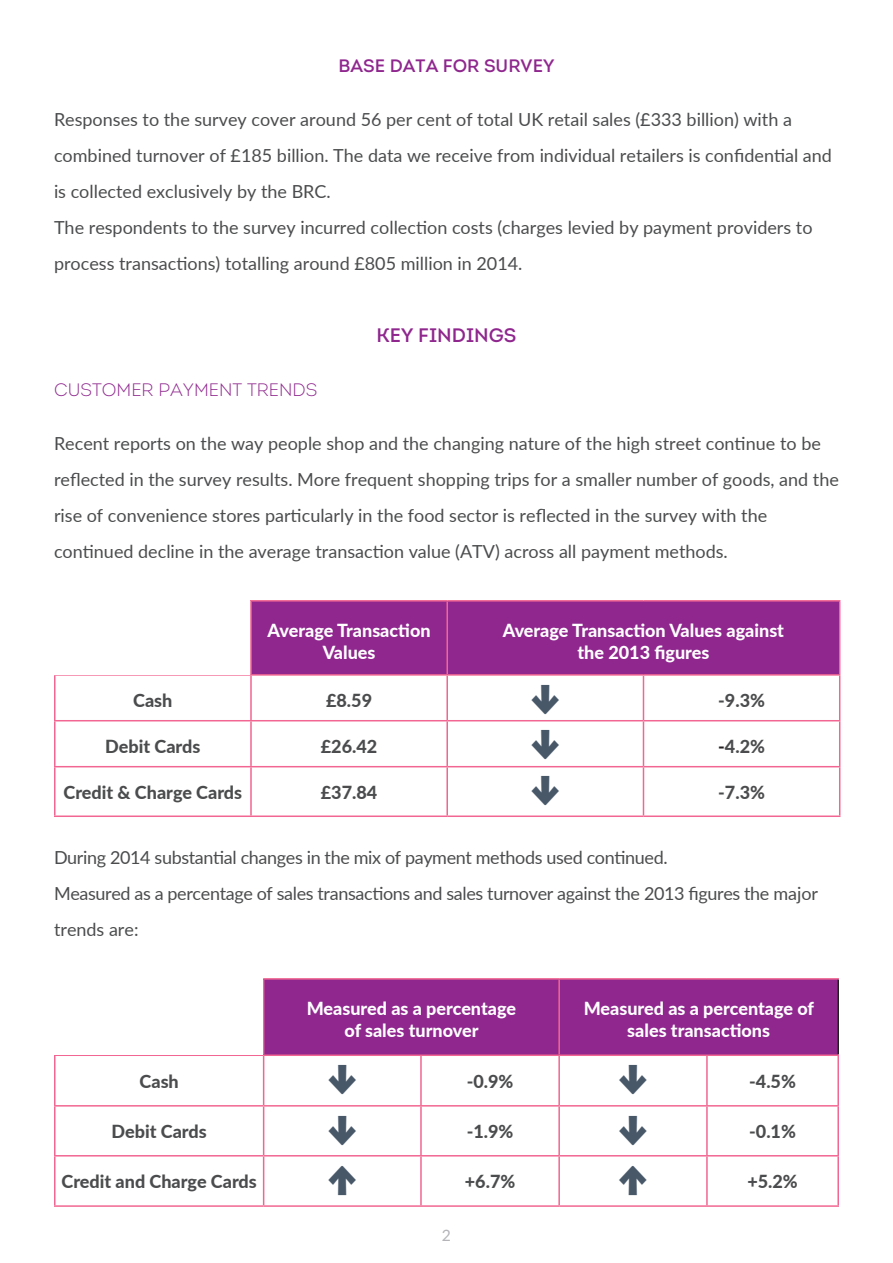
<style>
.page{position:relative;width:893px;height:1263px;background:#fff}
.page>*{position:absolute;margin:0;border:0;box-sizing:border-box;transform-origin:0 0}
.t1{font:45px "Intro Black Alt";color:#485869}
.t2{font:19.5px "Intro Regular Caps";color:#8f278e}
.t3{font:18px/36px "Lato";color:#4b4c4d}
.t4{font:18px/36px "Lato";letter-spacing:-.02em;color:#4b4c4d}
.t5{font:800 18px/21.6px "Lato";color:#fff;text-align:center}
.t6{font:800 18px "Lato";color:#4b4c4d}
.t7{font:18px "Intro Light Caps";color:#8f278e}
.t8{font:18px "Intro Regular Caps";color:#8f278e}
.t9{font:15.75px "Lato";color:#b4b5b8}
.s1{color:#231f20}
</style>
<div class="page">
<div style="left:252px;top:602px;width:587px;height:72px;background:#8f278e"></div>
<hr style="left:447px;top:600px;width:196px;height:2px;background:#f16692">
<hr style="left:643px;top:600px;width:197px;height:2px;background:#f16692">
<hr style="left:839px;top:602px;width:1px;height:72px;background:#f16692">
<hr style="left:54px;top:600px;width:197px;height:2px;background:#f16692">
<hr style="left:839px;top:767px;width:1px;height:48px;background:#f16692">
<hr style="left:643px;top:815px;width:197px;height:2px;background:#f16692">
<hr style="left:643px;top:767px;width:1px;height:48px;background:#f16692">
<hr style="left:447px;top:815px;width:196px;height:2px;background:#f16692">
<hr style="left:54px;top:674px;width:197px;height:2px;background:#f16692">
<hr style="left:54px;top:676px;width:2px;height:44px;background:#f16692">
<hr style="left:54px;top:720px;width:197px;height:1px;background:#f16692">
<hr style="left:54px;top:721px;width:2px;height:45px;background:#f16692">
<hr style="left:54px;top:766px;width:197px;height:1px;background:#f16692">
<hr style="left:54px;top:767px;width:2px;height:48px;background:#f16692">
<hr style="left:54px;top:815px;width:197px;height:2px;background:#f16692">
<hr style="left:250px;top:676px;width:2px;height:44px;background:#f16692">
<hr style="left:251px;top:720px;width:196px;height:1px;background:#f16692">
<hr style="left:250px;top:721px;width:2px;height:45px;background:#f16692">
<hr style="left:251px;top:766px;width:196px;height:1px;background:#f16692">
<hr style="left:250px;top:767px;width:2px;height:48px;background:#f16692">
<hr style="left:446px;top:767px;width:2px;height:48px;background:#f16692">
<hr style="left:251px;top:815px;width:196px;height:2px;background:#f16692">
<hr style="left:447px;top:674px;width:196px;height:2px;background:#f16692">
<hr style="left:446px;top:676px;width:2px;height:44px;background:#f16692">
<hr style="left:643px;top:674px;width:197px;height:2px;background:#f16692">
<hr style="left:643px;top:676px;width:1px;height:44px;background:#f16692">
<hr style="left:839px;top:676px;width:1px;height:44px;background:#f16692">
<hr style="left:643px;top:720px;width:197px;height:1px;background:#f16692">
<hr style="left:839px;top:721px;width:1px;height:45px;background:#f16692">
<hr style="left:643px;top:766px;width:197px;height:1px;background:#f16692">
<hr style="left:447px;top:720px;width:196px;height:1px;background:#f16692">
<hr style="left:446px;top:721px;width:2px;height:45px;background:#f16692">
<hr style="left:643px;top:721px;width:1px;height:45px;background:#f16692">
<hr style="left:447px;top:766px;width:196px;height:1px;background:#f16692">
<hr style="left:251px;top:600px;width:196px;height:2px;background:#f16692">
<hr style="left:250px;top:602px;width:2px;height:72px;background:#f16692">
<hr style="left:446px;top:602px;width:2px;height:72px;background:#f16692">
<hr style="left:251px;top:674px;width:196px;height:2px;background:#f16692">
<div style="left:264px;top:980px;width:573px;height:74px;background:#8f278e"></div>
<hr style="left:54px;top:1056px;width:2px;height:49px;background:#f16692">
<hr style="left:558px;top:1056px;width:2px;height:49px;background:#f16692">
<hr style="left:706px;top:1056px;width:2px;height:49px;background:#f16692">
<hr style="left:837px;top:1056px;width:2px;height:49px;background:#f16692">
<hr style="left:54px;top:1105px;width:210px;height:1px;background:#f16692">
<hr style="left:54px;top:1106px;width:2px;height:49px;background:#f16692">
<hr style="left:264px;top:1105px;width:157px;height:1px;background:#f16692">
<hr style="left:421px;top:1105px;width:138px;height:1px;background:#f16692">
<hr style="left:559px;top:1105px;width:148px;height:1px;background:#f16692">
<hr style="left:558px;top:1106px;width:2px;height:49px;background:#f16692">
<hr style="left:707px;top:1105px;width:132px;height:1px;background:#f16692">
<hr style="left:706px;top:1106px;width:2px;height:49px;background:#f16692">
<hr style="left:837px;top:1106px;width:2px;height:49px;background:#f16692">
<hr style="left:54px;top:1155px;width:210px;height:1px;background:#f16692">
<hr style="left:54px;top:1156px;width:2px;height:49px;background:#f16692">
<hr style="left:54px;top:1205px;width:210px;height:2px;background:#f16692">
<hr style="left:264px;top:1155px;width:157px;height:1px;background:#f16692">
<hr style="left:421px;top:1155px;width:138px;height:1px;background:#f16692">
<hr style="left:421px;top:1205px;width:138px;height:2px;background:#f16692">
<hr style="left:559px;top:1155px;width:148px;height:1px;background:#f16692">
<hr style="left:558px;top:1156px;width:2px;height:49px;background:#f16692">
<hr style="left:559px;top:1205px;width:148px;height:2px;background:#f16692">
<hr style="left:707px;top:1155px;width:132px;height:1px;background:#f16692">
<hr style="left:706px;top:1156px;width:2px;height:49px;background:#f16692">
<hr style="left:837px;top:1156px;width:2px;height:49px;background:#f16692">
<hr style="left:707px;top:1205px;width:132px;height:2px;background:#f16692">
<hr style="left:54px;top:978px;width:210px;height:2px;background:#f16692">
<hr style="left:559px;top:978px;width:148px;height:2px;background:#f16692">
<hr style="left:707px;top:978px;width:132px;height:2px;background:#f16692">
<hr style="left:837px;top:980px;width:2px;height:74px;background:#231f20">
<hr style="left:54px;top:1054px;width:210px;height:2px;background:#f16692">
<hr style="left:264px;top:1054px;width:157px;height:2px;background:#f16692">
<hr style="left:421px;top:1054px;width:138px;height:2px;background:#f16692">
<hr style="left:559px;top:1054px;width:148px;height:2px;background:#f16692">
<hr style="left:707px;top:1054px;width:132px;height:2px;background:#f16692">
<hr style="left:264px;top:978px;width:157px;height:2px;background:#f16692">
<hr style="left:263px;top:980px;width:1px;height:74px;background:#f16692">
<hr style="left:421px;top:978px;width:138px;height:2px;background:#f16692">
<hr style="left:558px;top:980px;width:2px;height:74px;background:#f16692">
<hr style="left:263px;top:1056px;width:1px;height:49px;background:#f16692">
<hr style="left:420px;top:1056px;width:2px;height:49px;background:#f16692">
<hr style="left:263px;top:1106px;width:1px;height:49px;background:#f16692">
<hr style="left:420px;top:1106px;width:2px;height:49px;background:#f16692">
<hr style="left:263px;top:1156px;width:1px;height:49px;background:#f16692">
<hr style="left:420px;top:1156px;width:2px;height:49px;background:#f16692">
<hr style="left:264px;top:1205px;width:157px;height:2px;background:#f16692">
<div style="left:26px;top:597px;width:224px;height:77px;background:#fff"></div>
<div style="left:38px;top:977px;width:225px;height:77px;background:#fff"></div>
<p class="t8" style="left:339px;top:54px;width:217px">BASE DATA FOR SURVEY</p>
<p class="t3" style="left:54px;top:101px;width:779px">Responses to the survey cover around 56 per cent of total UK retail sales (£333 billion) with a combined turnover of £185 billion. The data we receive from individual retailers is confidential and is collected exclusively by the BRC.<br>The respondents to the survey incurred collection costs (charges levied by payment providers to process transactions) totalling around £805 million in 2014.</p>
<p class="t7" style="left:54px;top:379px;width:265px">CUSTOMER PAYMENT TRENDS</p>
<p class="t2" style="left:376px;top:323px;width:141px">KEY FINDINGS</p>
<p class="t3" style="left:54px;top:425px;width:786px">Recent reports on the way people shop and the changing nature of the high street continue to be reflected in the survey results. More frequent shopping trips for a smaller number of goods, and the rise of convenience stores particularly in the food sector is reflected in the survey with the continued decline in the average transaction value (ATV) across all payment methods.</p>
<p class="t5" style="left:268px;top:619px;width:164px">Average Transaction<br>Values</p>
<p class="t5" style="left:503px;top:619px;width:283px">Average Transaction Values against the 2013 figures</p>
<p class="t6" style="left:133px;top:687px;width:41px">Cash</p>
<p class="t6" style="left:326px;top:687px;width:48px">£8.59</p>
<h1 class="t1" style="left:529px;top:669px;width:33px">↓</h1>
<p class="t6" style="left:718px;top:687px;width:48px">-9.3%</p>
<p class="t6" style="left:105px;top:733px;width:97px">Debit Cards</p>
<p class="t6" style="left:321px;top:733px;width:58px">£26.42</p>
<h1 class="t1" style="left:529px;top:715px;width:33px">↓</h1>
<p class="t6" style="left:718px;top:733px;width:48px"><span class="s1">-</span>4.2%</p>
<p class="t6" style="left:64px;top:779px;width:180px">Credit &amp; Charge Cards</p>
<p class="t6" style="left:321px;top:779px;width:58px">£37.84</p>
<h1 class="t1" style="left:529px;top:761px;width:33px">↓</h1>
<p class="t6" style="left:718px;top:779px;width:48px">-7.3%</p>
<p class="t4" style="left:54px;top:839px;width:766px">During 2014 substantial changes in the mix of payment methods used continued.<br>Measured as a percentage of sales transactions and sales turnover against the 2013 figures the major trends are:</p>
<p class="t5" style="left:307px;top:997px;width:211px">Measured as a percentage of sales turnover</p>
<p class="t5" style="left:584px;top:997px;width:232px">Measured as a percentage of sales transactions</p>
<p class="t6" style="left:140px;top:1068px;width:41px">Cash</p>
<h1 class="t1" style="left:326px;top:1049px;width:33px">↓</h1>
<p class="t6" style="left:467px;top:1068px;width:48px">-0.9%</p>
<h1 class="t1" style="left:617px;top:1049px;width:33px">↓</h1>
<p class="t6" style="left:749px;top:1068px;width:48px">-4.5%</p>
<p class="t6" style="left:112px;top:1118px;width:97px">Debit Cards</p>
<h1 class="t1" style="left:326px;top:1100px;width:33px">↓</h1>
<p class="t6" style="left:467px;top:1118px;width:48px">-1.9%</p>
<h1 class="t1" style="left:617px;top:1100px;width:33px">↓</h1>
<p class="t6" style="left:749px;top:1118px;width:48px">-0.1%</p>
<p class="t6" style="left:62px;top:1168px;width:197px">Credit and Charge Cards</p>
<h1 class="t1" style="left:326px;top:1150px;width:34px">↑</h1>
<p class="t6" style="left:465px;top:1168px;width:52px">+6.7%</p>
<h1 class="t1" style="left:617px;top:1150px;width:34px">↑</h1>
<p class="t6" style="left:747px;top:1168px;width:52px">+5.2%</p>
<p class="t9" style="left:442px;top:1224px;width:11px">2</p>
</div>
